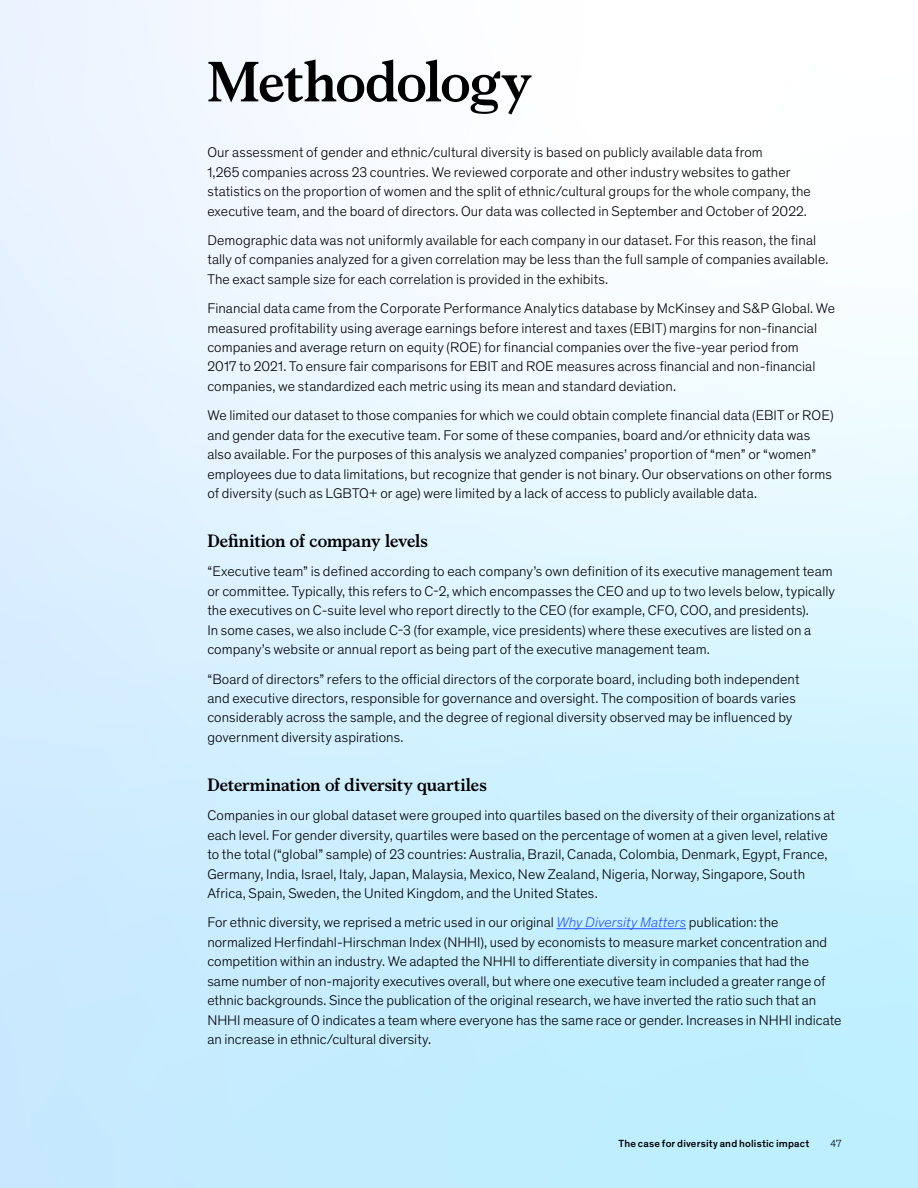
<style>
.page{position:relative;width:918px;height:1188px;background:#fff}
.page>*{position:absolute;margin:0;border:0;box-sizing:border-box;transform-origin:0 0}
.t1{font:700 57px "Bower";letter-spacing:-.02em;color:#000}
.t2{font:700 18px "Bower";letter-spacing:-.01em;color:#000}
.t3{font:300 14.25px/19.5px "Mc Kinsey Sans";letter-spacing:.005em;color:#000}
.t4{font:500 10.5px "Mc Kinsey Sans";letter-spacing:.02em;color:#000}
.t5{font:300 10.5px "Mc Kinsey Sans";color:#000}
.s1{font-style:italic;color:#2251ff}
</style>
<div class="page">
<div style="left:0;top:0;width:918px;height:1188px;background:linear-gradient(to bottom,#fffdff,#bbebff)"></div>
<hr style="left:556px;top:928px;width:130px;height:1px;background:#2251ff">
<h1 class="t1" style="left:207px;top:40px;width:326px">Methodology</h1>
<p class="t3" style="left:207px;top:142px;width:605px">Our assessment of gender and ethnic/cultural diversity is based on publicly available data from<br>1,265 companies across 23 countries. We reviewed corporate and other industry websites to gather statistics on the proportion of women and the split of ethnic/cultural groups for the whole company, the executive team, and the board of directors. Our data was collected in September and October of 2022.</p>
<p class="t3" style="left:207px;top:230px;width:623px">Demographic data was not uniformly available for each company in our dataset. For this reason, the final tally of companies analyzed for a given correlation may be less than the full sample of companies available.<br>The exact sample size for each correlation is provided in the exhibits.</p>
<p class="t3" style="left:207px;top:298px;width:629px">Financial data came from the Corporate Performance Analytics database by McKinsey and S&amp;P Global. We measured profitability using average earnings before interest and taxes (EBIT) margins for non-financial companies and average return on equity (ROE) for financial companies over the five-year period from<br>2017 to 2021. To ensure fair comparisons for EBIT and ROE measures across financial and non-financial companies, we standardized each metric using its mean and standard deviation.</p>
<p class="t3" style="left:207px;top:405px;width:628px">We limited our dataset to those companies for which we could obtain complete financial data (EBIT or ROE) and gender data for the executive team. For some of these companies, board and/or ethnicity data was also available. For the purposes of this analysis we analyzed companies’ proportion of “men” or “women” employees due to data limitations, but recognize that gender is not binary. Our observations on other forms of diversity (such as LGBTQ+ or age) were limited by a lack of access to publicly available data.</p>
<p class="t2" style="left:207px;top:528px;width:222px">Definition of company levels</p>
<p class="t3" style="left:207px;top:561px;width:629px">“Executive team” is defined according to each company’s own definition of its executive management team or committee. Typically, this refers to C-2, which encompasses the CEO and up to two levels below, typically the executives on C-suite level who report directly to the CEO (for example, CFO, COO, and presidents).<br>In some cases, we also include C-3 (for example, vice presidents) where these executives are listed on a company’s website or annual report as being part of the executive management team.</p>
<p class="t3" style="left:207px;top:668px;width:594px">“Board of directors” refers to the official directors of the corporate board, including both independent and executive directors, responsible for governance and oversight. The composition of boards varies considerably across the sample, and the degree of regional diversity observed may be influenced by government diversity aspirations.</p>
<p class="t2" style="left:207px;top:771px;width:281px">Determination of diversity quartiles</p>
<p class="t3" style="left:207px;top:805px;width:629px">Companies in our global dataset were grouped into quartiles based on the diversity of their organizations at each level. For gender diversity, quartiles were based on the percentage of women at a given level, relative to the total (“global” sample) of 23 countries: Australia, Brazil, Canada, Colombia, Denmark, Egypt, France, Germany, India, Israel, Italy, Japan, Malaysia, Mexico, New Zealand, Nigeria, Norway, Singapore, South Africa, Spain, Sweden, the United Kingdom, and the United States.</p>
<p class="t3" style="left:207px;top:912px;width:635px">For ethnic diversity, we reprised a metric used in our original <span class="s1">Why Diversity Matters</span> publication: the normalized Herfindahl-Hirschman Index (NHHI), used by economists to measure market concentration and competition within an industry. We adapted the NHHI to differentiate diversity in companies that had the same number of non-majority executives overall, but where one executive team included a greater range of ethnic backgrounds. Since the publication of the original research, we have inverted the ratio such that an NHHI measure of 0 indicates a team where everyone has the same race or gender. Increases in NHHI indicate an increase in ethnic/cultural diversity.</p>
<p class="t4" style="left:618px;top:1135px;width:192px">The case for diversity and holistic impact</p>
<p class="t5" style="left:831px;top:1136px;width:12px">47</p>
</div>
